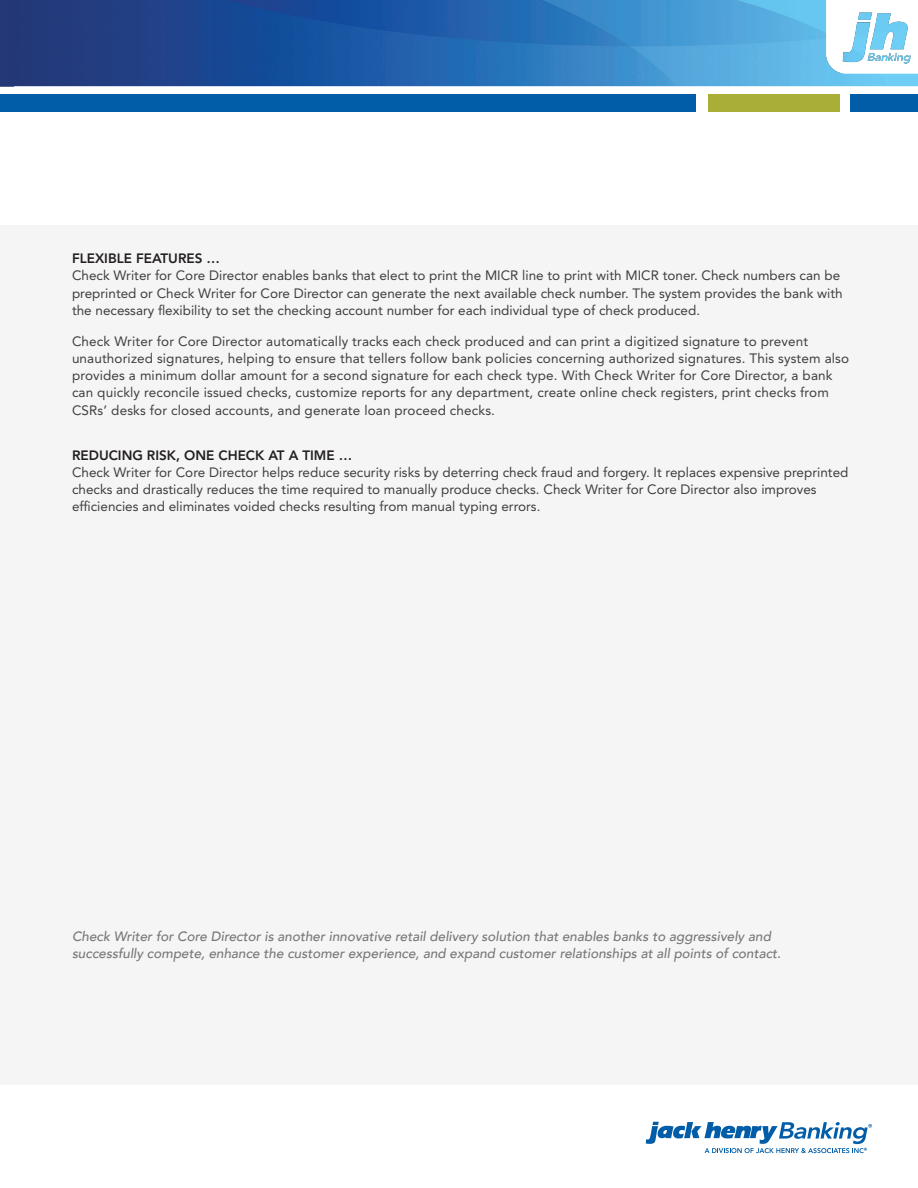
<style>
.page{position:relative;width:918px;height:1188px;background:#fff}
.page>*{position:absolute;margin:0;border:0;box-sizing:border-box;transform-origin:0 0}
.BODY_TEXT{font:13.5px/17.2px "Avenir LT Std";color:#3e3e3f}
.BOTTOM_CALL_OUT{font:italic 500 13.5px/17.2px "Avenir";color:#787779}
.TEXT_HEADLINE{font:800 13.5px "Avenir LT Std";color:#231f20}
</style>
<div class="page">
<div style="left:0;top:225px;width:918px;height:860px;background:#f5f5f5"></div>
<img style="left:0;top:0;width:918px;height:86px">
<div style="left:850px;top:94px;width:68px;height:17px;background:#015da7"></div>
<div style="left:708px;top:94px;width:131px;height:17px;background:#a9ae36"></div>
<div style="left:0;top:94px;width:696px;height:17px;background:#015da7"></div>
<img style="left:827px;top:0;width:91px;height:74px">
<svg style="left:646px;top:1122px;width:226px;height:31px"></svg>
<p class="TEXT_HEADLINE" style="left:72px;top:250px;width:149px">FLEXIBLE FEATURES …</p>
<p class="BODY_TEXT" style="left:72px;top:267px;width:772px">Check Writer for Core Director enables banks that elect to print the MICR line to print with MICR toner. Check numbers can be preprinted or Check Writer for Core Director can generate the next available check number. The system provides the bank with the necessary flexibility to set the checking account number for each individual type of check produced.</p>
<p class="BODY_TEXT" style="left:72px;top:332px;width:779px">Check Writer for Core Director automatically tracks each check produced and can print a digitized signature to prevent unauthorized signatures, helping to ensure that tellers follow bank policies concerning authorized signatures. This system also provides a minimum dollar amount for a second signature for each check type. With Check Writer for Core Director, a bank can quickly reconcile issued checks, customize reports for any department, create online check registers, print checks from CSRs’ desks for closed accounts, and generate loan proceed checks.</p>
<p class="TEXT_HEADLINE" style="left:72px;top:447px;width:282px">REDUCING RISK, ONE CHECK AT A TIME …</p>
<p class="BODY_TEXT" style="left:72px;top:464px;width:778px">Check Writer for Core Director helps reduce security risks by deterring check fraud and forgery. It replaces expensive preprinted checks and drastically reduces the time required to manually produce checks. Check Writer for Core Director also improves efficiencies and eliminates voided checks resulting from manual typing errors.</p>
<p class="BOTTOM_CALL_OUT" style="left:72px;top:928px;width:711px">Check Writer for Core Director is another innovative retail delivery solution that enables banks to aggressively and successfully compete, enhance the customer experience, and expand customer relationships at all points of contact.</p>
</div>
